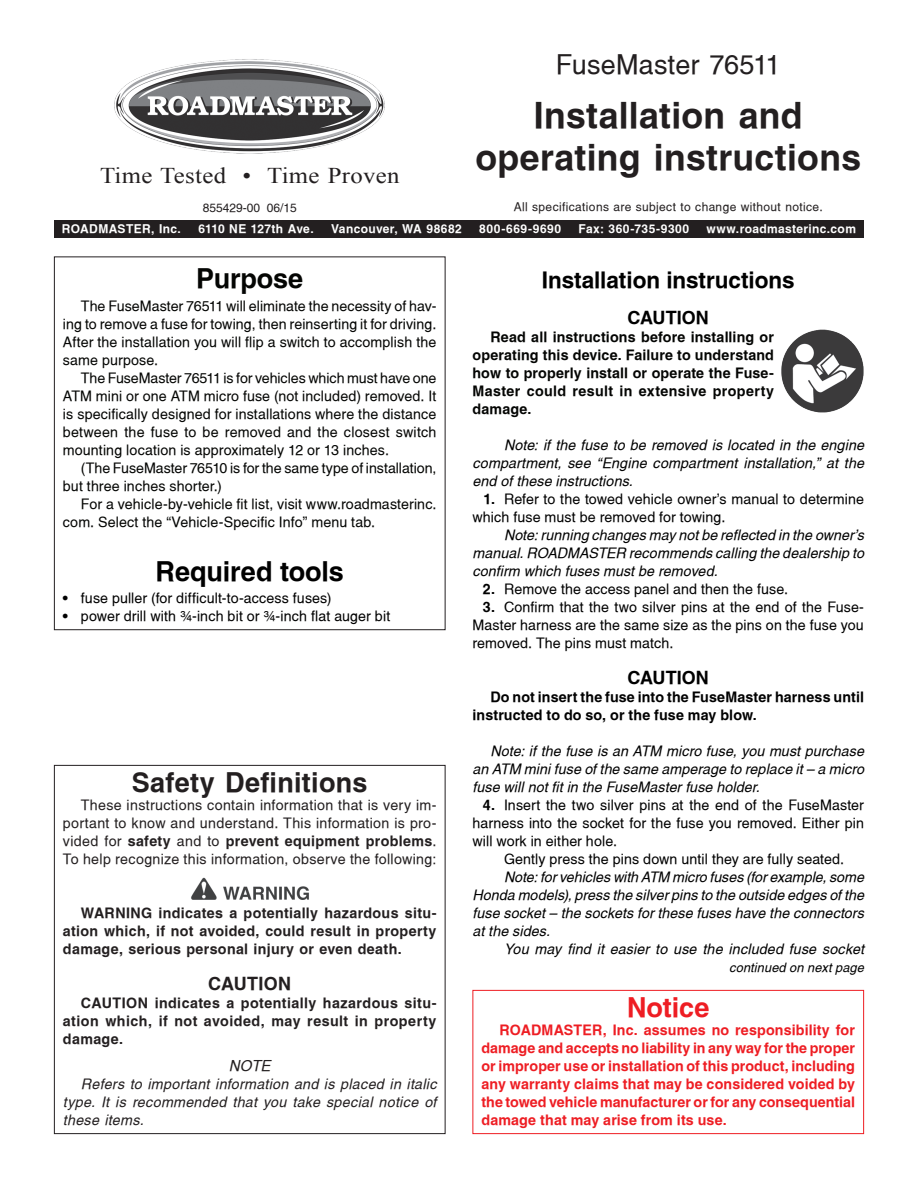
<style>
.page{position:relative;width:918px;height:1188px;background:#fff}
.page>*{position:absolute;margin:0;border:0;box-sizing:border-box;transform-origin:0 0}
.t1{font:700 35.55px "Switzerland";letter-spacing:.01em;color:#231f20}
.t2{font:700 27px "Switzerland";letter-spacing:.01em;color:#231f20}
.t3{font:27px "Switzerland";letter-spacing:.005em;color:#231f20}
.t4{font:700 27px "Switzerland";color:#000}
.t5{font:700 27px "Switzerland";letter-spacing:-.005em;color:#040503}
.t6{font:700 27px "Switzerland";color:#ee1d23}
.t7{font:700 22.5px "Switzerland";letter-spacing:-.005em;color:#000}
.t8{font:22.5px "Times New Roman";letter-spacing:.01em;color:#231f20;scale:1.1 1}
.t9{font:700 18px "Switzerland";letter-spacing:.005em;color:#000}
.t10{font:700 18px "Switzerland";letter-spacing:.015em;color:#231f20}
.t11{font:italic 15px "Switzerland";color:#231f20}
.t12{font:italic 14.25px/18px "Switzerland";letter-spacing:.01em;color:#000;text-align:justify}
.t13{font:14.25px/18px "Switzerland";letter-spacing:.005em;color:#040503;text-align:justify}
.t14{font:14.25px/18px "Switzerland";letter-spacing:.005em;color:#000;text-align:justify}
.t15{font:700 14.25px/18px "Switzerland";letter-spacing:.005em;color:#ee1d23;text-align:justify}
.t16{font:700 14.25px/18px "Switzerland";letter-spacing:.03em;color:#231f20;text-align:justify}
.t17{font:14.25px/18px "Switzerland";letter-spacing:.02em;color:#231f20;text-align:justify}
.t18{font:700 14.25px/18px "Switzerland";letter-spacing:.025em;color:#040503;text-align:justify}
.t19{font:italic 14.25px/18px "Switzerland";letter-spacing:.02em;color:#231f20;text-align:justify}
.t20{font:700 14.25px/18px "Switzerland";letter-spacing:.01em;color:#000}
.t21{font:italic 12.75px "Switzerland";letter-spacing:.01em;color:#000}
.Helv_10pt{font:700 12px "Switzerland";letter-spacing:.03em;color:#fff}
.Helv_10pt-2{font:12px "Switzerland";letter-spacing:.025em;color:#231f20}
.Helv_10pt-3{font:12px "Switzerland";color:#231f20}
.s1{font-weight:700}
</style>
<div class="page">
<div style="left:54px;top:220px;width:810px;height:18px;background:#231f20"></div>
<img style="left:115px;top:59px;width:270px;height:95px">
<img style="left:781px;top:329px;width:83px;height:84px">
<div style="left:472px;top:990px;width:392px;height:144px;border:1px solid #ee1d23"></div>
<div style="left:54px;top:256px;width:392px;height:374px;border:1px solid #231f20"></div>
<img style="left:191px;top:877px;width:118px;height:23px">
<div style="left:54px;top:765px;width:392px;height:369px;border:1px solid #231f20"></div>
<p class="t8" style="left:100px;top:161px;width:274px">Time Tested • Time Proven</p>
<p class="Helv_10pt-3" style="left:203px;top:200px;width:96px">855429-00 06/15</p>
<p class="t3" style="left:556px;top:48px;width:226px">FuseMaster 76511</p>
<p class="t1" style="left:534px;top:94px;width:270px">Installation and</p>
<p class="t1" style="left:475px;top:136px;width:387px">operating instructions</p>
<p class="Helv_10pt-2" style="left:514px;top:200px;width:310px">All specifications are subject to change without notice.</p>
<p class="Helv_10pt" style="left:62px;top:222px;width:121px">ROADMASTER, Inc.</p>
<p class="Helv_10pt" style="left:198px;top:222px;width:117px">6110 NE 127th Ave.</p>
<p class="Helv_10pt" style="left:331px;top:222px;width:132px">Vancouver, WA 98682</p>
<p class="Helv_10pt" style="left:479px;top:222px;width:83px">800-669-9690</p>
<p class="Helv_10pt" style="left:579px;top:222px;width:112px">Fax: 360-735-9300</p>
<p class="Helv_10pt" style="left:707px;top:222px;width:151px">www.roadmasterinc.com</p>
<p class="t5" style="left:196px;top:262px;width:109px">Purpose</p>
<p class="t13" style="left:63px;top:296px;width:375px;text-indent:18px">The FuseMaster 76511 will eliminate the necessity of hav&shy;ing to remove a fuse for towing, then reinserting it for driving.<br>After the installation you will flip a switch to accomplish the same purpose.</p>
<p class="t13" style="left:63px;top:368px;width:375px;text-indent:18px">The FuseMaster 76511 is for vehicles which must have one ATM mini or one ATM micro fuse (not included) removed. It is specifically designed for installations where the distance between the fuse to be removed and the closest switch mounting location is approximately 12 or 13 inches.</p>
<p class="t13" style="left:63px;top:458px;width:375px;text-indent:18px">(The FuseMaster 76510 is for the same type of installation, but three inches shorter.)</p>
<p class="t13" style="left:63px;top:494px;width:375px;text-indent:18px">For a vehicle-by-vehicle fit list, visit www.roadmasterinc. com. Select the “Vehicle-Specific Info” menu tab.</p>
<p class="t4" style="left:155px;top:555px;width:190px">Required tools</p>
<p class="t14" style="left:63px;top:589px;width:270px"><span class="s1">•</span> fuse puller (for difficult-to-access fuses)</p>
<p class="t14" style="left:63px;top:607px;width:329px"><span class="s1">•</span> power drill with ¾-inch bit or ¾-inch flat auger bit</p>
<p class="t2" style="left:132px;top:766px;width:237px">Safety Definitions</p>
<p class="t17" style="left:63px;top:796px;width:375px;text-indent:18px">These instructions contain information that is very im&shy;portant to know and understand. This information is pro&shy;vided for <span class="s1">safety</span> and to <span class="s1">prevent equipment problems</span>.<br>To help recognize this information, observe the following:</p>
<p class="t16" style="left:63px;top:904px;width:375px;text-indent:18px">WARNING indicates a potentially hazardous situ&shy;ation which, if not avoided, could result in property damage, serious personal injury or even death.</p>
<p class="t10" style="left:208px;top:973px;width:84px">CAUTION</p>
<p class="t16" style="left:63px;top:994px;width:375px;text-indent:18px">CAUTION indicates a potentially hazardous situ&shy;ation which, if not avoided, may result in property damage.</p>
<p class="t11" style="left:229px;top:1057px;width:43px">NOTE</p>
<p class="t19" style="left:63px;top:1075px;width:375px;text-indent:18px">Refers to important information and is placed in italic type. It is recommended that you take special notice of these items.</p>
<p class="t7" style="left:542px;top:266px;width:254px">Installation instructions</p>
<p class="t9" style="left:628px;top:307px;width:83px">CAUTION</p>
<p class="t18" style="left:472px;top:328px;width:303px;text-indent:18px">Read all instructions before installing or operating this device. Failure to understand how to properly install or operate the Fuse-Master could result in extensive property damage.</p>
<p class="t12" style="left:472px;top:436px;width:393px;text-indent:32px">Note: if the fuse to be removed is located in the engine compartment, see “Engine compartment installation,” at the end of these instructions.</p>
<p class="t14" style="left:472px;top:490px;width:393px;text-indent:11px"><span class="s1">1.</span> Refer to the towed vehicle owner's manual to determine which fuse must be removed for towing.</p>
<p class="t12" style="left:472px;top:526px;width:393px;text-indent:32px">Note: running changes may not be reflected in the owner’s manual. ROADMASTER recommends calling the dealership to confirm which fuses must be removed.</p>
<p class="t14" style="left:483px;top:580px;width:307px"><span class="s1">2.</span> Remove the access panel and then the fuse.</p>
<p class="t14" style="left:472px;top:598px;width:393px;text-indent:10px"><span class="s1">3.</span> Confirm that the two silver pins at the end of the Fuse-Master harness are the same size as the pins on the fuse you removed. The pins must match.</p>
<p class="t9" style="left:628px;top:667px;width:83px">CAUTION</p>
<p class="t20" style="left:472px;top:688px;width:393px;text-indent:18px">Do not insert the fuse into the FuseMaster harness until instructed to do so, or the fuse may blow.</p>
<p class="t12" style="left:472px;top:742px;width:393px;text-indent:18px">Note: if the fuse is an ATM micro fuse, you must purchase an ATM mini fuse of the same amperage to replace it — a micro fuse will not fit in the FuseMaster fuse holder.</p>
<p class="t14" style="left:472px;top:796px;width:393px;text-indent:10px"><span class="s1">4.</span> Insert the two silver pins at the end of the FuseMaster harness into the socket for the fuse you removed. Either pin will work in either hole.</p>
<p class="t14" style="left:504px;top:850px;width:342px">Gently press the pins down until they are fully seated.</p>
<p class="t12" style="left:472px;top:868px;width:393px;text-indent:32px">Note: for vehicles with ATM micro fuses (for example, some Honda models), press the silver pins to the outside edges of the fuse socket — the sockets for these fuses have the connectors at the sides.</p>
<p class="t12" style="left:504px;top:940px;width:362px">You may find it easier to use the included fuse socket</p>
<p class="t21" style="left:729px;top:960px;width:136px">continued on next page</p>
<p class="t6" style="left:627px;top:991px;width:84px">Notice</p>
<p class="t15" style="left:481px;top:1021px;width:375px;text-indent:18px">ROADMASTER, Inc. assumes no responsibility for damage and accepts no liability in any way for the proper or improper use or installation of this product, including any warranty claims that may be considered voided by the towed vehicle manufacturer or for any consequential damage that may arise from its use.</p>
</div>
